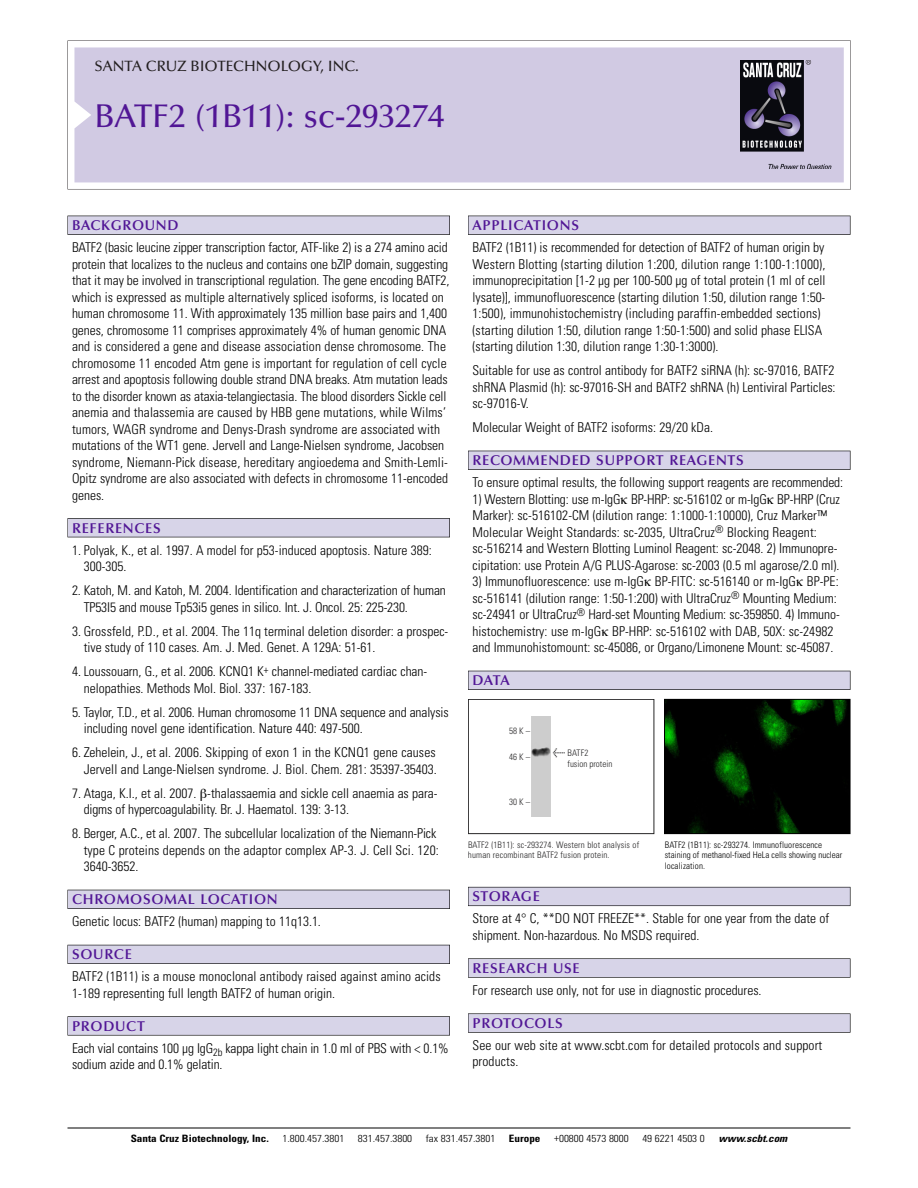
<style>
.page{position:relative;width:918px;height:1188px;background:#fff}
.page>*{position:absolute;margin:0;border:0;box-sizing:border-box;transform-origin:0 0}
.t1{font:500 33px "Optima";color:#511695}
.t2{font:500 15px "Optima";color:#231f20}
.t3{font:600 14.25px "Optima";letter-spacing:.05em;color:#511695}
.t4{font:300 condensed 13.5px/16.5px "Univers";color:#000}
.t5{font:300 condensed 10.2px "Univers";color:#000;scale:1.1 1}
.t6{font:700 condensed 10.2px "Univers";color:#000;scale:1.1 1}
.t7{font:italic 700 condensed 10.2px "Univers";color:#000;scale:1.1 1}
.t8{font:300 condensed 9px/10.5px "Univers";letter-spacing:.015em;color:#272627}
.t9{font:300 condensed 9px/10.5px "Univers";letter-spacing:.015em;color:#000}
.s1{font-family:"Meta Plus";font-weight:400;font-stretch:normal;font-size:10.5px}
</style>
<div class="page">
<svg style="left:74px;top:41px;width:777px;height:148px"></svg>
<div style="left:74px;top:47px;width:770px;height:135px;background:#d1cae3"></div>
<img style="left:741px;top:60px;width:90px;height:108px">
<div style="left:68px;top:216px;width:382px;height:19px;background:#535256"></div>
<div style="left:68px;top:216px;width:381px;height:18px;background:#d7d4e8"></div>
<div style="left:68px;top:518px;width:382px;height:19px;background:#515155"></div>
<div style="left:68px;top:519px;width:381px;height:18px;background:#d7d4e8"></div>
<div style="left:68px;top:890px;width:382px;height:19px;background:#515057"></div>
<div style="left:68px;top:890px;width:381px;height:18px;background:#d7d4e8"></div>
<div style="left:68px;top:945px;width:382px;height:19px;background:#535259"></div>
<div style="left:68px;top:945px;width:381px;height:18px;background:#d7d4e8"></div>
<svg style="left:68px;top:1016px;width:382px;height:20px"></svg>
<div style="left:68px;top:1017px;width:381px;height:18px;background:#d7d4e8"></div>
<div style="left:468px;top:216px;width:382px;height:19px;background:#535256"></div>
<div style="left:468px;top:216px;width:382px;height:18px;background:#d7d4e8"></div>
<div style="left:468px;top:451px;width:382px;height:19px;background:#525156"></div>
<div style="left:468px;top:451px;width:382px;height:18px;background:#d7d4e8"></div>
<div style="left:468px;top:671px;width:382px;height:19px;background:#515057"></div>
<div style="left:468px;top:671px;width:382px;height:18px;background:#d7d4e8"></div>
<div style="left:468px;top:887px;width:382px;height:19px;background:#64626c"></div>
<div style="left:468px;top:887px;width:382px;height:18px;background:#d7d4e8"></div>
<div style="left:468px;top:958px;width:382px;height:20px;background:#666"></div>
<div style="left:468px;top:959px;width:382px;height:18px;background:#d7d4e8"></div>
<svg style="left:468px;top:1013px;width:382px;height:20px"></svg>
<div style="left:468px;top:1014px;width:382px;height:18px;background:#d7d4e8"></div>
<hr style="left:68px;top:1128px;width:782px;height:1px;background:#000">
<div style="left:468px;top:699px;width:186px;height:135px;border:1px solid #272627"></div>
<img style="left:532px;top:716px;width:18px;height:101px">
<img style="left:666px;top:701px;width:182px;height:131px">
<div style="left:664px;top:699px;width:186px;height:135px;border:1px solid #000"></div>
<p class="t2" style="left:94px;top:60px;width:266px">SANTA CRUZ BIOTECHNOLOGY, INC.</p>
<p class="t1" style="left:94px;top:102px;width:352px">BATF2 (1B11): sc-293274</p>
<p class="t3" style="left:72px;top:219px;width:108px">BACKGROUND</p>
<p class="t4" style="left:72px;top:240px;width:379px">BATF2 (basic leucine zipper transcription factor, ATF-like 2) is a 274 amino acid protein that localizes to the nucleus and contains one bZIP domain, suggesting that it may be involved in transcriptional regulation. The gene encoding BATF2, which is expressed as multiple alternatively spliced isoforms, is located on human chromosome 11. With approximately 135 million base pairs and 1,400 genes, chromosome 11 comprises approximately 4% of human genomic DNA and is considered a gene and disease association dense chromosome. The chromosome 11 encoded Atm gene is important for regulation of cell cycle arrest and apoptosis following double strand DNA breaks. Atm mutation leads to the disorder known as ataxia-telangiectasia. The blood disorders Sickle cell anemia and thalassemia are caused by HBB gene mutations, while Wilms’ tumors, WAGR syndrome and Denys-Drash syndrome are associated with mutations of the WT1 gene. Jervell and Lange-Nielsen syndrome, Jacobsen syndrome, Niemann-Pick disease, hereditary angioedema and Smith-Lemli-Opitz syndrome are also associated with defects in chromosome 11-encoded genes.</p>
<p class="t3" style="left:72px;top:522px;width:90px">REFERENCES</p>
<p class="t4" style="left:84px;top:543px;width:350px;text-indent:-12px">1. Polyak, K., et al. 1997. A model for p53-induced apoptosis. Nature 389:<br>300-305.</p>
<p class="t4" style="left:84px;top:583px;width:364px;text-indent:-12px">2. Katoh, M. and Katoh, M. 2004. Identification and characterization of human<br>TP53I5 and mouse Tp53i5 genes in silico. Int. J. Oncol. 25: 225-230.</p>
<p class="t4" style="left:84px;top:624px;width:366px;text-indent:-12px">3. Grossfeld, P.D., et al. 2004. The 11q terminal deletion disorder: a prospec&shy;tive study of 110 cases. Am. J. Med. Genet. A 129A: 51-61.</p>
<p class="t4" style="left:84px;top:664px;width:345px;text-indent:-12px">4. Loussouarn, G., et al. 2006. KCNQ1 K<sup>+</sup> channel-mediated cardiac chan&shy;nelopathies. Methods Mol. Biol. 337: 167-183.</p>
<p class="t4" style="left:84px;top:705px;width:367px;text-indent:-12px">5. Taylor, T.D., et al. 2006. Human chromosome 11 DNA sequence and analysis including novel gene identification. Nature 440: 497-500.</p>
<p class="t4" style="left:72px;top:745px;width:366px;text-align:right">6. Zehelein, J., et al. 2006. Skipping of exon 1 in the KCNQ1 gene causes<br>Jervell and Lange-Nielsen syndrome. J. Biol. Chem. 281: 35397-35403.</p>
<p class="t4" style="left:84px;top:786px;width:355px;text-indent:-12px">7. Ataga, K.I., et al. 2007. -thalassaemia and sickle cell anaemia as para&shy;digms of hypercoagulability. Br. J. Haematol. 139: 3-13.</p>
<p class="t4" style="left:84px;top:826px;width:357px;text-indent:-12px">8. Berger, A.C., et al. 2007. The subcellular localization of the Niemann-Pick type C proteins depends on the adaptor complex AP-3. J. Cell Sci. 120:<br>3640-3652.</p>
<p class="t3" style="left:72px;top:893px;width:207px">CHROMOSOMAL LOCATION</p>
<p class="t4" style="left:72px;top:915px;width:250px">Genetic locus: BATF2 (human) mapping to 11q13.1.</p>
<p class="t3" style="left:72px;top:948px;width:61px">SOURCE</p>
<p class="t4" style="left:72px;top:970px;width:370px">BATF2 (1B11) is a mouse monoclonal antibody raised against amino acids<br>1-189 representing full length BATF2 of human origin.</p>
<p class="t3" style="left:72px;top:1020px;width:74px">PRODUCT</p>
<p class="t4" style="left:72px;top:1041px;width:378px">Each vial contains 100 µg IgG<sub>2b</sub> kappa light chain in 1.0 ml of PBS with &lt; 0.1% sodium azide and 0.1% gelatin.</p>
<p class="t3" style="left:473px;top:219px;width:108px">APPLICATIONS</p>
<p class="t4" style="left:473px;top:240px;width:354px">BATF2 (1B11) is recommended for detection of BATF2 of human origin by Western Blotting (starting dilution 1:200, dilution range 1:100-1:1000), immunoprecipitation [1-2 µg per 100-500 µg of total protein (1 ml of cell lysate)], immunofluorescence (starting dilution 1:50, dilution range 1:50- 1:500), immunohistochemistry (including paraffin-embedded sections) (starting dilution 1:50, dilution range 1:50-1:500) and solid phase ELISA (starting dilution 1:30, dilution range 1:30-1:3000).</p>
<p class="t4" style="left:473px;top:363px;width:365px;text-align:justify">Suitable for use as control antibody for BATF2 siRNA (h): sc-97016, BATF2 shRNA Plasmid (h): sc-97016-SH and BATF2 shRNA (h) Lentiviral Particles: sc-97016-V.</p>
<p class="t4" style="left:473px;top:420px;width:242px">Molecular Weight of BATF2 isoforms: 29/20 kDa.</p>
<p class="t3" style="left:473px;top:454px;width:273px">RECOMMENDED SUPPORT REAGENTS</p>
<p class="t4" style="left:473px;top:475px;width:372px">To ensure optimal results, the following support reagents are recommended:</p>
<p class="t4" style="left:473px;top:492px;width:369px">1) Western Blotting: use m-IgG BP-HRP: sc-516102 or m-IgG BP-HRP (Cruz Marker): sc-516102-CM (dilution range: 1:1000-1:10000), Cruz Marker™ Molecular Weight Standards: sc-2035, UltraCruz<sup>®</sup> Blocking Reagent: sc-516214 and Western Blotting Luminol Reagent: sc-2048. 2) Immunopre&shy;cipitation: use Protein A/G PLUS-Agarose: sc-2003 (0.5 ml agarose/2.0 ml).</p>
<p class="t4" style="left:473px;top:574px;width:369px">3) Immunofluorescence: use m-IgG BP-FITC: sc-516140 or m-IgG BP-PE: sc-516141 (dilution range: 1:50-1:200) with UltraCruz<sup>®</sup> Mounting Medium: sc-24941 or UltraCruz<sup>®</sup> Hard-set Mounting Medium: sc-359850. 4) Immuno&shy;histochemistry: use m-IgG BP-HRP: sc-516102 with DAB, 50X: sc-24982 and Immunohistomount: sc-45086, or Organo/Limonene Mount: sc-45087.</p>
<p class="t3" style="left:473px;top:674px;width:39px">DATA</p>
<p class="t8" style="left:509px;top:726px;width:22px">58K–</p>
<p class="t8" style="left:509px;top:752px;width:22px">46K–</p>
<p class="t8" style="left:509px;top:797px;width:22px">30K–</p>
<p class="t8" style="left:568px;top:748px;width:46px;text-indent:-15px"><span class="s1">&lt;</span> BATF2<br>fusion protein</p>
<p class="t8" style="left:468px;top:840px;width:173px">BATF2 (1B11): sc-293274. Western blot analysis of human recombinant BATF2 fusion protein.</p>
<p class="t9" style="left:665px;top:840px;width:179px">BATF2 (1B11): sc-293274. Immunofluorescence staining of methanol-fixed HeLa cells showing nuclear localization.</p>
<p class="t3" style="left:473px;top:891px;width:69px">STORAGE</p>
<p class="t4" style="left:473px;top:912px;width:358px">Store at 4° C, **DO NOT FREEZE**. Stable for one year from the date of shipment. Non-hazardous. No MSDS required.</p>
<p class="t3" style="left:473px;top:962px;width:109px">RESEARCH USE</p>
<p class="t4" style="left:473px;top:983px;width:291px">For research use only, not for use in diagnostic procedures.</p>
<p class="t3" style="left:473px;top:1017px;width:92px">PROTOCOLS</p>
<p class="t4" style="left:473px;top:1038px;width:351px">See our web site at www.scbt.com for detailed protocols and support products.</p>
<p class="t6" style="left:131px;top:1135px;width:127px">Santa Cruz Biotechnology, Inc.</p>
<p class="t5" style="left:282px;top:1135px;width:58px">1.800.457.3801</p>
<p class="t5" style="left:358px;top:1135px;width:51px">831.457.3800</p>
<p class="t5" style="left:426px;top:1135px;width:65px">fax 831.457.3801</p>
<p class="t6" style="left:509px;top:1135px;width:30px">Europe</p>
<p class="t5" style="left:554px;top:1135px;width:69px">+00800 4573 8000</p>
<p class="t5" style="left:642px;top:1135px;width:58px">49 6221 4503 0</p>
<p class="t7" style="left:719px;top:1135px;width:66px">www.scbt.com</p>
</div>
